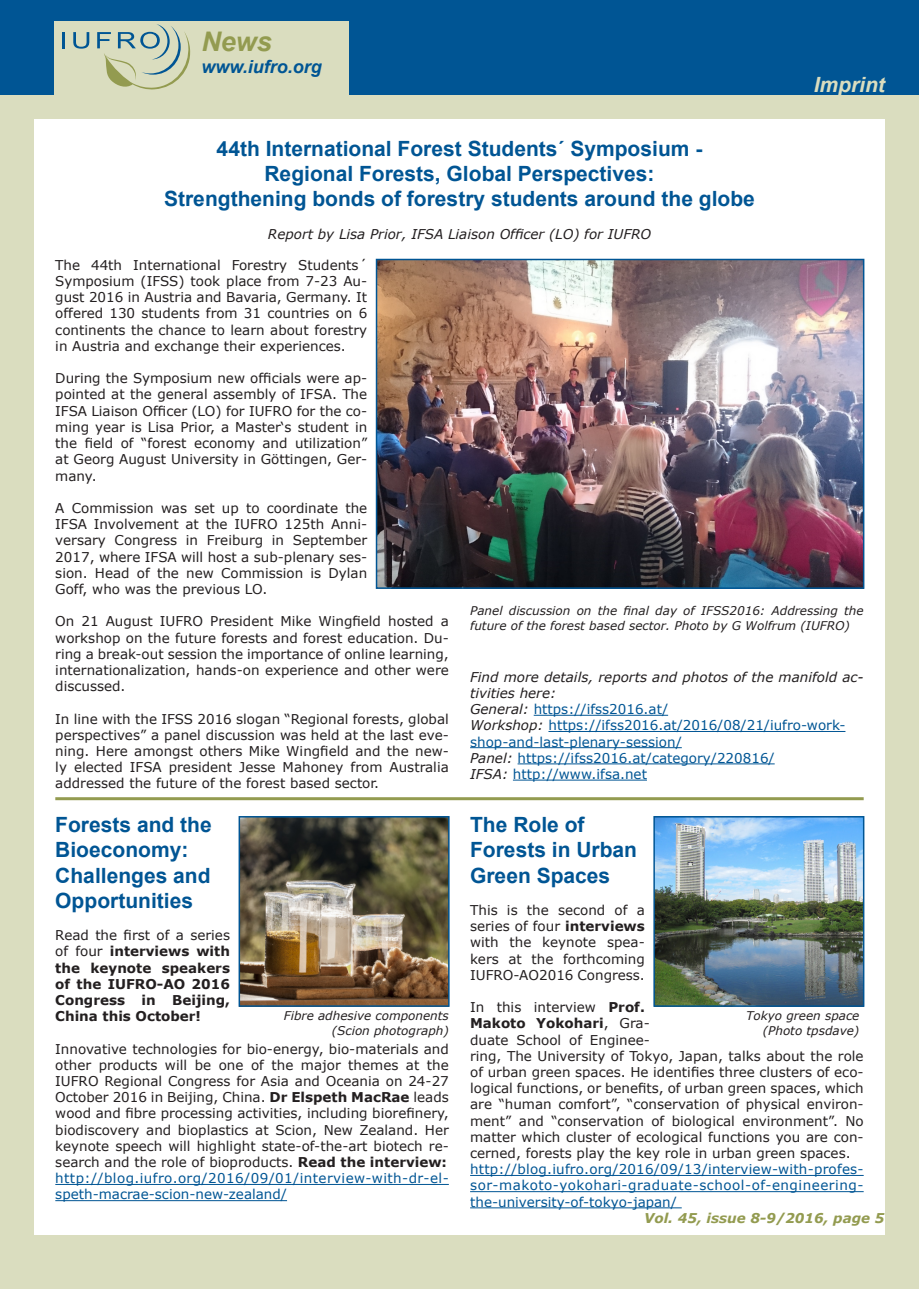
<style>
.page{position:relative;width:919px;height:1289px;background:#fff}
.page>*{position:absolute;margin:0;border:0;box-sizing:border-box;transform-origin:0 0}
.t1{font:italic 700 27px "Arial";color:#939b50}
.t2{font:700 21px/25.2px "Arial";color:#005594}
.t3{font:italic 700 21px "Arial";color:#daddbf}
.t4{font:italic 700 18px "Arial";color:#005594}
.t5{font:13.5px/16.2px "Verdana";color:#231f20;text-align:justify}
.t6{font:13.5px/16.2px "Verdana";color:#005594}
.t7{font:700 13.5px/16.2px "Verdana";color:#231f20;text-align:justify}
.t8{font:italic 13.5px/16.2px "Verdana";color:#231f20}
.t9{font:13.5px/16.2px "Verdana";letter-spacing:.03em;color:#005594}
.t10{font:italic 700 13.5px "Verdana";color:#939b50}
.t11{font:italic 12px/14.4px "Verdana";color:#231f20}
.s1{font-weight:400}
.s2{font-weight:700}
.s3{font-style:italic;color:#231f20}
</style>
<div class="page">
<div style="left:0;top:0;width:918px;height:98px;background:#005594"></div>
<div style="left:54px;top:21px;width:295px;height:81px;background:#daddbf"></div>
<div style="left:0;top:96px;width:918px;height:1192px;background:#daddbf"></div>
<div style="left:34px;top:119px;width:850px;height:1115px;background:#fff"></div>
<hr style="left:62px;top:32px;width:3px;height:16px;background:#005594">
<svg style="left:73px;top:32px;width:16px;height:17px"></svg>
<svg style="left:97px;top:24px;width:93px;height:65px"></svg>
<img style="left:379px;top:262px;width:482px;height:324px">
<div style="left:376px;top:259px;width:488px;height:330px;border:2px solid #005594"></div>
<hr style="left:533px;top:715px;width:135px;height:1px;background:#005594">
<hr style="left:548px;top:731px;width:297px;height:1px;background:#005594">
<hr style="left:470px;top:747px;width:211px;height:1px;background:#005594">
<hr style="left:517px;top:763px;width:257px;height:1px;background:#005594">
<hr style="left:513px;top:779px;width:134px;height:1px;background:#005594">
<hr style="left:55px;top:797px;width:808px;height:3px;background:#939b50">
<img style="left:241px;top:819px;width:205px;height:184px">
<div style="left:238px;top:816px;width:211px;height:190px;border:2px solid #005594"></div>
<img style="left:656px;top:819px;width:205px;height:184px">
<div style="left:653px;top:816px;width:211px;height:190px;border:2px solid #005594"></div>
<hr style="left:55px;top:1183px;width:394px;height:1px;background:#005594">
<hr style="left:55px;top:1200px;width:232px;height:1px;background:#005594">
<hr style="left:470px;top:1174px;width:393px;height:1px;background:#005594">
<hr style="left:470px;top:1191px;width:393px;height:1px;background:#005594">
<hr style="left:470px;top:1207px;width:211px;height:1px;background:#005594">
<p class="t1" style="left:201px;top:24px;width:72px">News</p>
<p class="t4" style="left:201px;top:54px;width:122px">www.iufro.org</p>
<p class="t2" style="left:217px;top:136px;width:487px">44th International Forest Students´ Symposium -</p>
<p class="t2" style="left:264px;top:161px;width:391px">Regional Forests, Global Perspectives:</p>
<p class="t2" style="left:164px;top:187px;width:592px">Strengthening bonds of forestry students around the globe</p>
<p class="t8" style="left:268px;top:225px;width:384px">Report by Lisa Prior, IFSA Liaison Officer (LO) for IUFRO</p>
<p class="t3" style="left:813px;top:70px;width:73px">Imprint</p>
<p class="t5" style="left:55px;top:257px;width:313px">The 44th International Forestry Students´ Symposium (IFSS) took place from 7-23 Au&shy;gust 2016 in Austria and Bavaria, Germany. It offered 130 students from 31 countries on 6 continents the chance to learn about forestry in Austria and exchange their experiences.</p>
<p class="t5" style="left:55px;top:370px;width:313px">During the Symposium new officials were ap&shy;pointed at the general assembly of IFSA. The IFSA Liaison Officer (LO) for IUFRO for the co&shy;ming year is Lisa Prior, a Master‘s student in the field of “forest economy and utilization” at Georg August University in Göttingen, Ger&shy;many.</p>
<p class="t5" style="left:55px;top:500px;width:313px">A Commission was set up to coordinate the IFSA Involvement at the IUFRO 125th Anni&shy;versary Congress in Freiburg in September 2017, where IFSA will host a sub-plenary ses&shy;sion. Head of the new Commission is Dylan Goff, who was the previous LO.</p>
<p class="t5" style="left:55px;top:613px;width:395px">On 21 August IUFRO President Mike Wingfield hosted a workshop on the future forests and forest education. Du&shy;ring a break-out session the importance of online learning, internationalization, hands-on experience and other were discussed.</p>
<p class="t5" style="left:55px;top:710px;width:395px">In line with the IFSS 2016 slogan “Regional forests, global perspectives” a panel discussion was held at the last eve&shy;ning. Here amongst others Mike Wingfield and the new&shy;ly elected IFSA president Jesse Mahoney from Australia addressed the future of the forest based sector.</p>
<p class="t2" style="left:55px;top:812px;width:158px">Forests and the<br>Bioeconomy:<br>Challenges and<br>Opportunities</p>
<p class="t7" style="left:55px;top:926px;width:176px"><span class="s1">Read the first of a series of four</span> interviews with the keynote speakers of the IUFRO-AO 2016<br>Congress in Beijing, China this October!</p>
<p class="t5" style="left:55px;top:1040px;width:395px">Innovative technologies for bio-energy, bio-materials and other products will be one of the major themes at the IUFRO Regional Congress for Asia and Oceania on 24-27<br>October 2016 in Beijing, China. <span class="s2">Dr Elspeth MacRae</span> leads wood and fibre processing activities, including biorefinery, biodiscovery and bioplastics at Scion, New Zealand. Her keynote speech will highlight state-of-the-art biotech re&shy;search and the role of bioproducts. <span class="s2">Read the interview:</span></p>
<p class="t9" style="left:55px;top:1170px;width:395px">http://blog.iufro.org/2016/09/01/interview-with-dr-el&shy;speth-macrae-scion-new-zealand/</p>
<p class="t11" style="left:284px;top:1008px;width:166px">Fibre adhesive components</p>
<p class="t11" style="left:332px;top:1022px;width:118px">(Scion photograph)</p>
<p class="t11" style="left:470px;top:603px;width:395px">Panel discussion on the final day of IFSS2016: Addressing the future of the forest based sector. Photo by G Wolfrum (IUFRO)</p>
<p class="t8" style="left:470px;top:668px;width:395px">Find more details, reports and photos of the manifold ac&shy;tivities here:</p>
<p class="t6" style="left:470px;top:701px;width:199px"><span class="s3">General:</span> https://ifss2016.at/</p>
<p class="t6" style="left:470px;top:717px;width:377px"><span class="s3">Workshop:</span> https://ifss2016.at/2016/08/21/iufro-work&shy;shop-and-last-plenary-session/</p>
<p class="t6" style="left:470px;top:749px;width:306px"><span class="s3">Panel:</span> https://ifss2016.at/category/220816/</p>
<p class="t6" style="left:470px;top:765px;width:178px"><span class="s3">IFSA:</span> http://www.ifsa.net</p>
<p class="t2" style="left:470px;top:812px;width:116px">The Role of</p>
<p class="t2" style="left:470px;top:838px;width:168px">Forests in Urban<br>Green Spaces</p>
<p class="t5" style="left:470px;top:901px;width:176px">This is the second of a series of four <span class="s2">interviews </span>with the keynote spea&shy;kers at the forthcoming IUFRO-AO2016 Congress.</p>
<p class="t5" style="left:470px;top:999px;width:395px;text-align:left">In this interview <span class="s2">Prof.<br>Makoto Yokohari</span>, Gra-<br>duate School of Enginee-<br>ring, The University of Tokyo, Japan, talks about the role of urban green spaces. He identifies three clusters of eco&shy;logical functions, or benefits, of urban green spaces, which are “human comfort”, “conservation of physical environ&shy;ment” and “conservation of biological environment”. No matter which cluster of ecological functions you are con&shy;cerned, forests play the key role in urban green spaces.</p>
<p class="t6" style="left:470px;top:1161px;width:395px;text-align:justify">http://blog.iufro.org/2016/09/13/interview-with-profes&shy;sor-makoto-yokohari-graduate-school-of-engineering&shy;the-university-of-tokyo-japan/</p>
<p class="t11" style="left:746px;top:1008px;width:115px">Tokyo green space</p>
<p class="t11" style="left:762px;top:1022px;width:98px">(Photo tpsdave)</p>
<p class="t10" style="left:644px;top:1208px;width:242px">Vol. 45, issue 8-9/2016, page 5</p>
</div>
